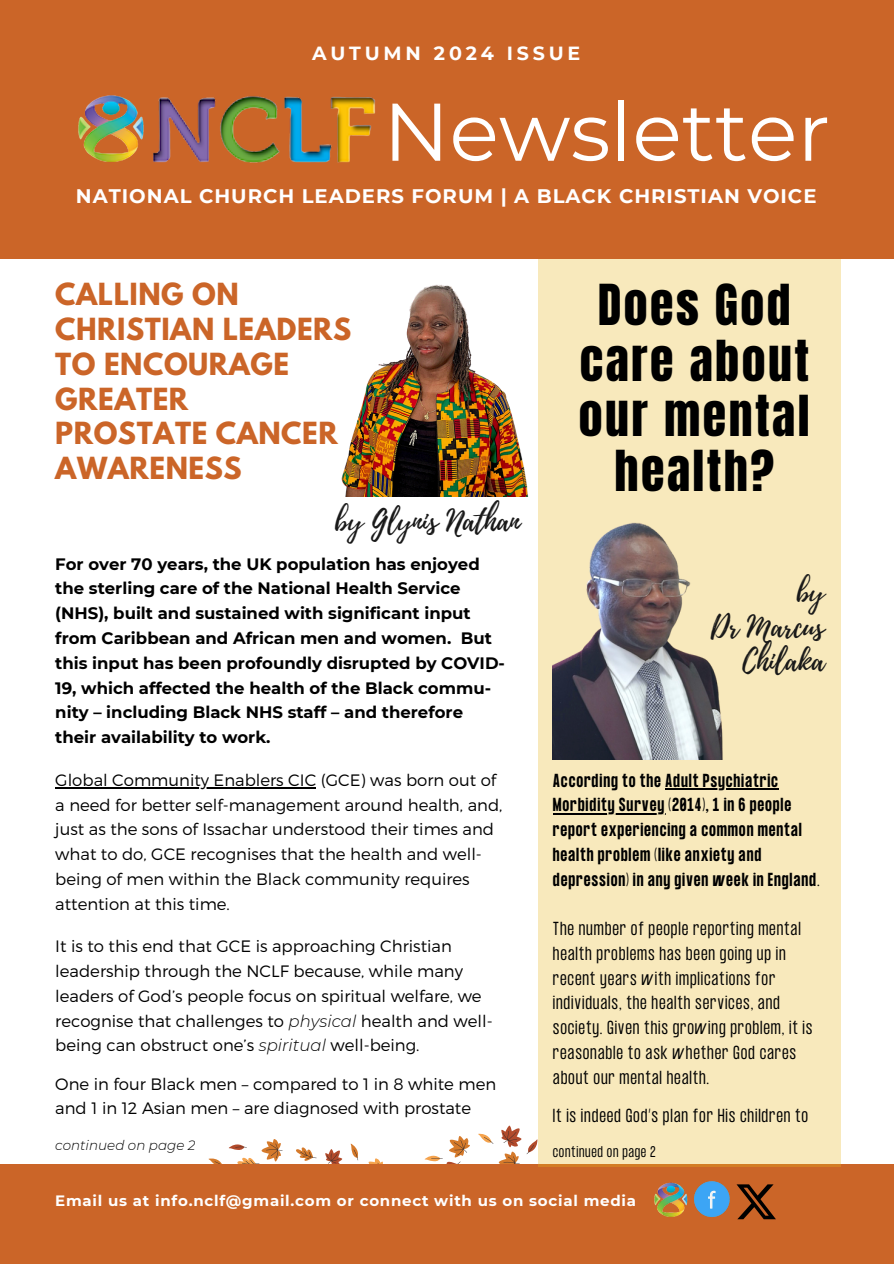
<style>
.page{position:relative;width:894px;height:1264px;background:#fff}
.page>*{position:absolute;margin:0;border:0;box-sizing:border-box;transform-origin:0 0}
.t1{font:81.6px "Montserrat";color:#fff}
.t2{font:48px/55.2px "Anton";letter-spacing:.05em;color:#000;text-align:center}
.t3{font:29.25px/34.3px "Playlist Script";color:#191919;text-align:right}
.t4{font:700 27px/34.8px "League Spartan";letter-spacing:.02em;color:#cb6528}
.t5{font:700 19.65px "Montserrat";letter-spacing:.05em;color:#fff}
.t6{font:700 19.05px "Montserrat";letter-spacing:.2em;color:#fff}
.t7{font:300 16.5px/24.8px "Montserrat";color:#000}
.t8{font:700 16.5px/24.8px "Montserrat";color:#000}
.t9{font:16.5px/24.8px "Formula Condensed";letter-spacing:.05em;color:#000}
.t10{font:700 16.5px/24.8px "Formula Condensed";letter-spacing:.05em;color:#000}
.t11{font:700 15px "Montserrat";letter-spacing:.05em;color:#fff}
.t12{font:italic 300 13.5px "Montserrat";color:#000}
.t13{font:13.5px "Formula Condensed";letter-spacing:.05em;color:#000}
.s1{font-style:italic}
.s2{font-weight:400}
</style>
<div class="page">
<div style="left:0;top:0;width:893px;height:259px;background:#cb6528"></div>
<svg style="left:478px;top:1125px;width:59px;height:39px"></svg>
<svg style="left:424px;top:1136px;width:46px;height:28px"></svg>
<svg style="left:325px;top:1143px;width:58px;height:21px"></svg>
<svg style="left:208px;top:1139px;width:108px;height:25px"></svg>
<div style="left:0;top:1164px;width:893px;height:99px;background:#cb6528"></div>
<img style="left:654px;top:1182px;width:34px;height:35px">
<img style="left:694px;top:1166px;width:38px;height:52px">
<div style="left:538px;top:259px;width:302px;height:907px;background:#f8e9bc"></div>
<img style="left:153px;top:96px;width:223px;height:67px">
<img style="left:78px;top:95px;width:66px;height:67px">
<svg style="left:736px;top:1184px;width:39px;height:35px"></svg>
<img style="left:552px;top:522px;width:171px;height:237px">
<hr style="left:55px;top:787px;width:261px;height:1px;background:#000">
<hr style="left:665px;top:788px;width:113px;height:1px;background:#000">
<hr style="left:552px;top:812px;width:113px;height:2px;background:#000">
<img style="left:341px;top:284px;width:188px;height:213px">
<p class="t6" style="left:312px;top:42px;width:270px">AUTUMN 2024 ISSUE</p>
<h4 class="t1" style="left:383px;top:82px;width:448px">Newsletter</h4>
<p class="t5" style="left:76px;top:184px;width:741px">NATIONAL CHURCH LEADERS FORUM | A BLACK CHRISTIAN VOICE</p>
<h2 class="t4" style="left:55px;top:280px;width:297px">CALLING ON<br>CHRISTIAN LEADERS<br>TO ENCOURAGE<br>GREATER<br>PROSTATE CANCER<br>AWARENESS</h2>
<p class="t3" style="left:335px;top:505px;width:186px">by Glynis Nathan</p>
<p class="t8" style="left:55px;top:551px;width:451px">For over 70 years, the UK population has enjoyed the sterling care of the National Health Service (NHS), built and sustained with significant input from Caribbean and African men and women. But this input has been profoundly disrupted by COVID-19, which affected the health of the Black commu&shy;nity – including Black NHS staff – and therefore their availability to work.</p>
<p class="t7" style="left:55px;top:766px;width:448px">Global Community Enablers CIC (GCE) was born out of a need for better self-management around health, and, just as the sons of Issachar understood their times and what to do, GCE recognises that the health and well&shy;being of men within the Black community requires attention at this time.</p>
<h3 class="t7" style="left:55px;top:933px;width:439px">It is to this end that GCE is approaching Christian leadership through the NCLF because, while many leaders of God’s people focus on spiritual welfare, we recognise that challenges to <span class="s1">physical</span> health and well&shy;being can obstruct one’s <span class="s1">spiritual</span> well-being.</h3>
<h4 class="t7" style="left:55px;top:1070px;width:442px">One in four Black men – compared to 1 in 8 white men and 1 in 12 Asian men – are diagnosed with prostate</h4>
<h6 class="t12" style="left:55px;top:1136px;width:142px">continued on page 2</h6>
<p class="t2" style="left:579px;top:278px;width:232px">Does God care about our mental health?</p>
<p class="t3" style="left:710px;top:576px;width:115px">by<br>Dr Marcus<br>Chilaka</p>
<p class="t10" style="left:552px;top:769px;width:227px">According to the Adult Psychiatric</p>
<p class="t10" style="left:552px;top:794px;width:268px">Morbidity Survey (2014), 1 in 6 people report experiencing a common mental health problem (like anxiety and depression) in any given week in England<span class="s2">.</span></p>
<p class="t9" style="left:552px;top:917px;width:249px">The number of people reporting mental health problems has been going up in</p>
<p class="t9" style="left:552px;top:967px;width:261px">recent years with implications for individuals, the health services, and society. Given this growing problem, it is reasonable to ask whether God cares about our mental health.</p>
<p class="t9" style="left:552px;top:1104px;width:257px">It is indeed God’s plan for His children to</p>
<p class="t13" style="left:552px;top:1144px;width:104px">continued on page 2</p>
<p class="t11" style="left:55px;top:1190px;width:582px">Email us at info.nclf@gmail.com or connect with us on social media</p>
</div>
